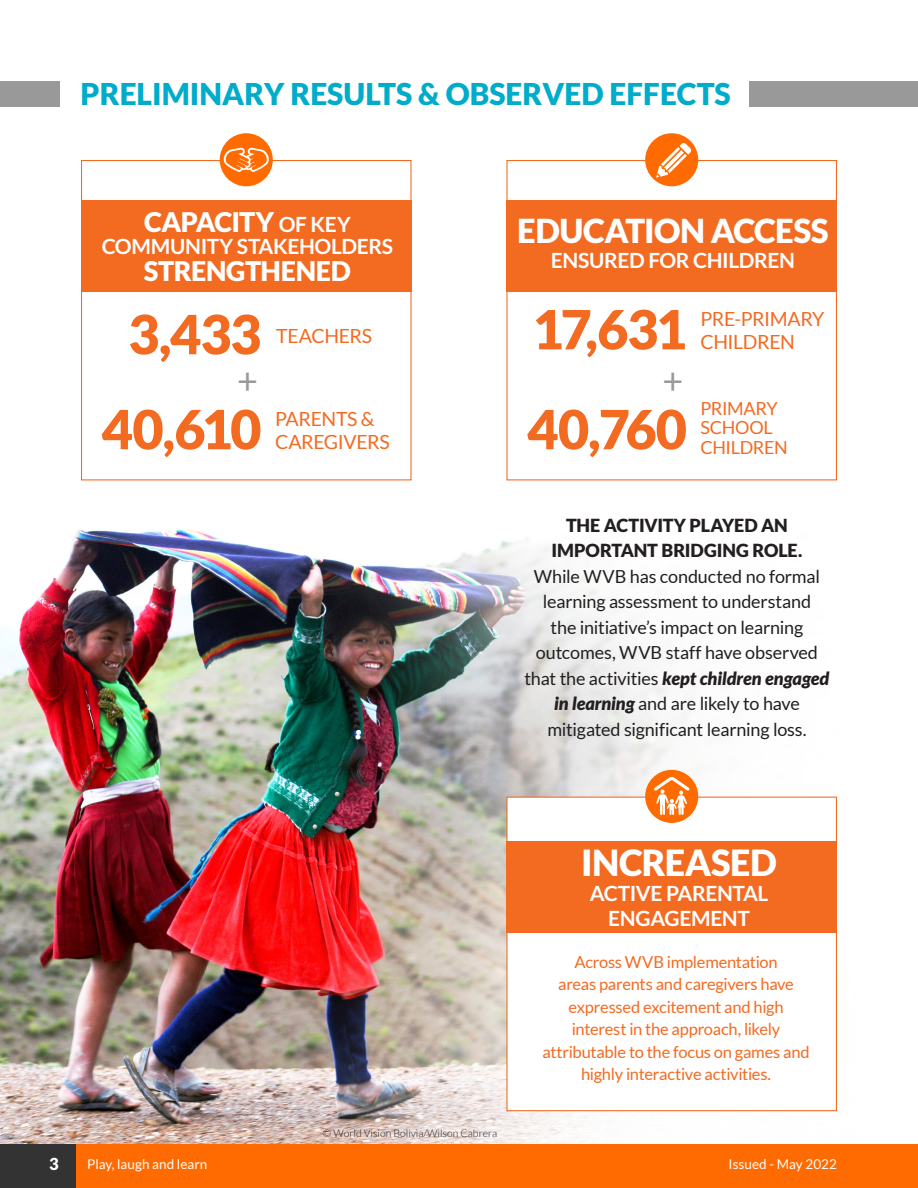
<style>
.page{position:relative;width:918px;height:1188px;background:#fff}
.page>*{position:absolute;margin:0;border:0;box-sizing:border-box;transform-origin:0 0}
.t1{font:900 54px "Lato";letter-spacing:-.025em;color:#f36a21}
.t2{font:900 36px "Lato";letter-spacing:-.01em;color:#fff}
.t3{font:36px "Lato";color:#999}
.t4{font:900 33px "Lato";letter-spacing:-.015em;color:#fff}
.t5{font:900 30px "Lato";color:#00acca}
.t6{font:900 27px "Lato";letter-spacing:-.015em;color:#fff}
.t7{font:700 21px "Lato";letter-spacing:-.02em;color:#fff}
.t8{font:19.5px "Lato";letter-spacing:-.015em;color:#f36a21}
.t9{font:18px/25.5px "Lato";letter-spacing:-.01em;color:#231f20;text-align:center}
.t10{font:18px "Lato";letter-spacing:-.02em;color:#f36a21}
.t11{font:16.5px/22.5px "Lato";letter-spacing:-.015em;color:#f36a21;text-align:center}
.t12{font:900 16.5px "Lato";color:#fff}
.t13{font:13.5px "Lato";color:#fff}
.t14{font:300 10.5px "Lato";color:#231f20}
.s1{font-weight:700;font-size:21px}
.s2{font-weight:900}
.s3{font-weight:900;font-style:italic}
</style>
<div class="page">
<div style="left:0;top:1144px;width:77px;height:44px;background:#333"></div>
<div style="left:77px;top:1144px;width:841px;height:44px;background:#ff6b00"></div>
<img style="left:0;top:81px;width:918px;height:1063px">
<div style="left:750px;top:81px;width:168px;height:25px;background:#999"></div>
<div style="left:0;top:81px;width:59px;height:25px;background:#999"></div>
<div style="left:81px;top:160px;width:331px;height:320px;background:#fff;border:1px solid #f36a21"></div>
<div style="left:506px;top:160px;width:331px;height:320px;background:#fff;border:1px solid #f36a21"></div>
<div style="left:506px;top:797px;width:331px;height:314px;background:#fff;border:1px solid #f36a21"></div>
<div style="left:81px;top:200px;width:331px;height:92px;background:#f36a21"></div>
<div style="left:506px;top:200px;width:331px;height:92px;background:#f36a21"></div>
<div style="left:506px;top:841px;width:331px;height:92px;background:#f36a21"></div>
<div style="left:220px;top:133px;width:53px;height:53px;background:#ff6b00;border-radius:50%"></div>
<svg style="left:222px;top:148px;width:49px;height:24px"></svg>
<div style="left:645px;top:133px;width:53px;height:53px;background:#ff6b00;border-radius:50%"></div>
<svg style="left:656px;top:143px;width:35px;height:35px"></svg>
<div style="left:645px;top:770px;width:53px;height:53px;background:#ff6b00;border-radius:50%"></div>
<svg style="left:654px;top:777px;width:35px;height:38px"></svg>
<p class="t5" style="left:81px;top:77px;width:652px">PRELIMINARY RESULTS &amp; OBSERVED EFFECTS</p>
<p class="t6" style="left:144px;top:206px;width:208px">CAPACITY <span class="s1">OF KEY</span></p>
<p class="t7" style="left:102px;top:235px;width:293px">COMMUNITY STAKEHOLDERS</p>
<p class="t6" style="left:144px;top:256px;width:209px">STRENGTHENED</p>
<p class="t1" style="left:128px;top:303px;width:135px">3,433</p>
<p class="t8" style="left:276px;top:325px;width:97px">TEACHERS</p>
<p class="t4" style="left:517px;top:212px;width:313px">EDUCATION ACCESS</p>
<p class="t7" style="left:551px;top:249px;width:246px">ENSURED FOR CHILDREN</p>
<p class="t1" style="left:532px;top:298px;width:156px">17,631</p>
<p class="t8" style="left:700px;top:308px;width:125px">PRE-PRIMARY</p>
<p class="t8" style="left:700px;top:331px;width:96px">CHILDREN</p>
<p class="t3" style="left:237px;top:361px;width:22px">+</p>
<p class="t3" style="left:662px;top:361px;width:22px">+</p>
<p class="t1" style="left:102px;top:398px;width:161px">40,610</p>
<p class="t1" style="left:527px;top:398px;width:161px">40,760</p>
<p class="t8" style="left:275px;top:408px;width:101px">PARENTS &amp;</p>
<p class="t8" style="left:275px;top:431px;width:116px">CAREGIVERS</p>
<p class="t10" style="left:700px;top:399px;width:79px">PRIMARY</p>
<p class="t10" style="left:700px;top:418px;width:74px">SCHOOL</p>
<p class="t10" style="left:700px;top:437px;width:89px">CHILDREN</p>
<p class="t9" style="left:524px;top:512px;width:307px"><span class="s2">THE ACTIVITY PLAYED AN IMPORTANT BRIDGING ROLE.<br></span>While WVB has conducted no formal learning assessment to understand<br>the initiative’s impact on learning outcomes, WVB staff have observed that the activities <span class="s3">kept children engaged in learning</span> and are likely to have mitigated significant learning loss.</p>
<p class="t2" style="left:581px;top:842px;width:197px">INCREASED</p>
<p class="t7" style="left:590px;top:882px;width:180px">ACTIVE PARENTAL</p>
<p class="t7" style="left:608px;top:906px;width:143px">ENGAGEMENT</p>
<p class="t14" style="left:323px;top:1128px;width:176px">© World Vision Bolivia/Wilson Cabrera</p>
<p class="t11" style="left:542px;top:951px;width:269px">Across WVB implementation<br>areas parents and caregivers have expressed excitement and high interest in the approach, likely attributable to the focus on games and highly interactive activities.</p>
<p class="t12" style="left:49px;top:1154px;width:11px">3</p>
<p class="t13" style="left:87px;top:1157px;width:122px">Play, laugh and learn</p>
<p class="t13" style="left:729px;top:1157px;width:110px">Issued - May 2022</p>
</div>
